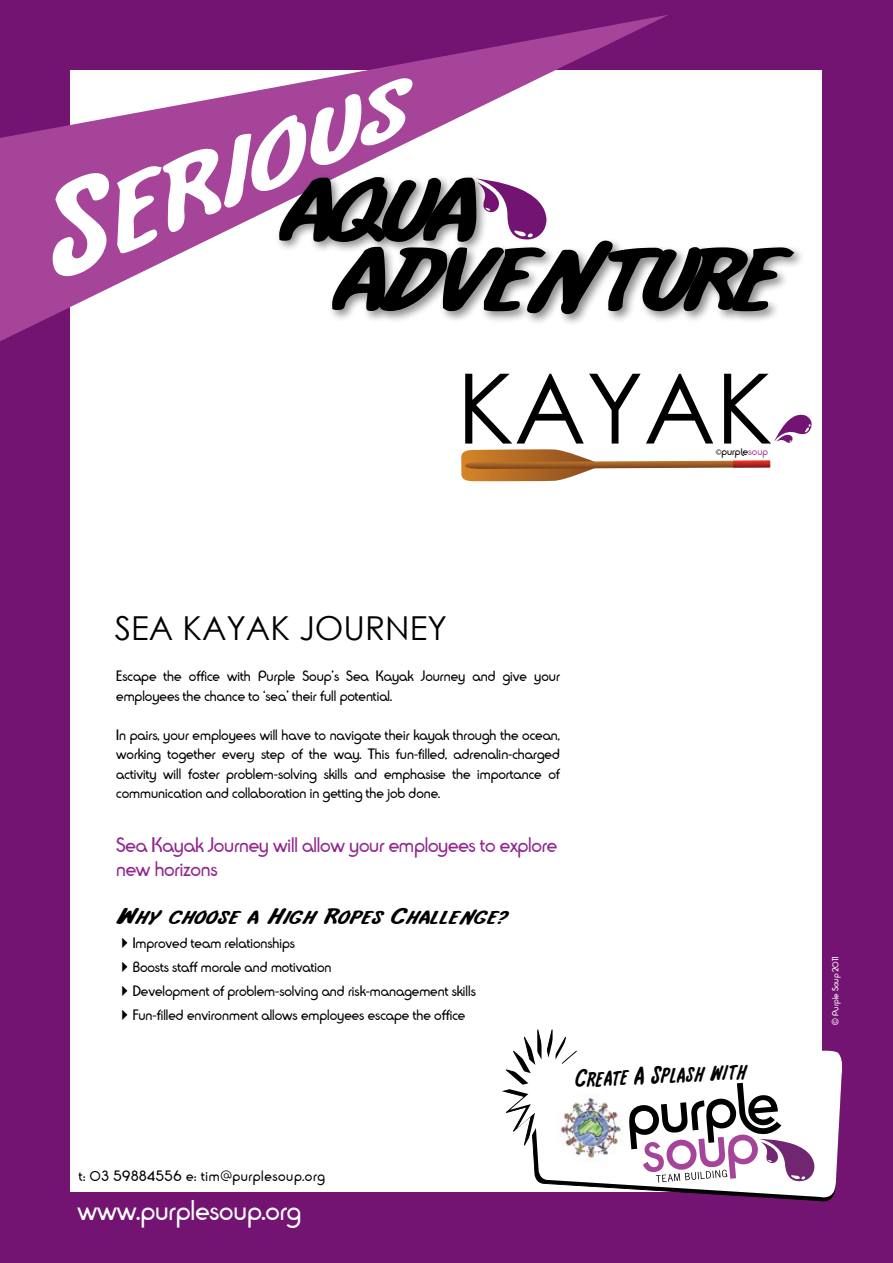
<style>
.page{position:relative;width:893px;height:1263px;background:#731472}
.page>*{position:absolute;margin:0;border:0;box-sizing:border-box;transform-origin:0 0}
.t1{font:133.2px "International Super Hero Exp";color:#fff}
.t2{font:97.2px "Century Gothic";color:#000}
.t3{font:95.85px/69.3px "International Super Hero Exp";letter-spacing:-.075em;color:#000}
.t4{font:33px "Century Gothic";color:#000}
.t5{font:28.5px "Rondalo";color:#fff}
.t6{font:24.15px "International Super Hero";color:#000}
.t7{font:24px "International Super Hero Exp";color:#000}
.t8{font:21px/24px "Rondalo";letter-spacing:-.01em;color:#91278f}
.t9{font:15px/19.5px "Rondalo";color:#000}
.t10{font:15px "Rondalo";letter-spacing:.04em;color:#000}
.t11{font:10.8px "Rondalo";color:#000}
.t12{font:9px "Rondalo";color:#fff}
.s1{font-size:126.45px}
.s2{font-size:119.85px}
.s3{font-size:113.25px}
.s4{font-size:106.5px}
.s5{font-size:99.9px}
.s6{font-size:93.3px}
.s7{font-family:"Myriad Pro";font-size:8.7px}
.s8{color:#a54499}
.s9{font-family:"Arial"}
</style>
<div class="page">
<div style="left:71px;top:71px;width:751px;height:1121px;background:#fff"></div>
<svg style="left:0;top:15px;width:669px;height:326px"></svg>
<div style="left:275px;top:173px;width:530px;height:154px;background:#000;opacity:.45"></div>
<svg style="left:502px;top:1069px;width:340px;height:132px"></svg>
<svg style="left:508px;top:1028px;width:336px;height:171px"></svg>
<img style="left:556px;top:1094px;width:71px;height:69px">
<svg style="left:629px;top:1083px;width:186px;height:99px"></svg>
<svg style="left:461px;top:414px;width:351px;height:67px"></svg>
<h1 class="t1" style="left:20px;top:192px;width:393px;rotate:-23deg">S<span class="s1">e</span><span class="s2">r</span><span class="s3">i</span><span class="s4">o</span><span class="s5">u</span><span class="s6">s</span></h1>
<h3 class="t3" style="left:331px;top:177px;width:452px;text-indent:-53px">AQUA<br>ADVENTURE</h3>
<h2 class="t2" style="left:457px;top:340px;width:318px">KAYAK</h2>
<p class="t11" style="left:716px;top:445px;width:54px"><span class="s7">©</span>purp e<span class="s8">soup</span></p>
<h3 class="t4" style="left:115px;top:605px;width:334px">SEA KAYAK JOURNEY</h3>
<p class="t9" style="left:116px;top:667px;width:445px">Escape the office with Purple Soup’s Sea Kayak Journey and give your employees the chance to ‘sea’ their full potential.</p>
<p class="t9" style="left:116px;top:725px;width:445px;text-align:justify">In pairs, your employees will have to navigate their kayak through the ocean, working together every step of the way. This fun-filled, adrenalin-charged activity will foster problem-solving skills and emphasise the importance of communication and collaboration in getting the job done.</p>
<h3 class="t8" style="left:116px;top:834px;width:443px">Sea Kayak Journey will allow your employees to explore new horizons</h3>
<h3 class="t7" style="left:116px;top:906px;width:393px">Why choose a High Ropes Challenge?</h3>
<p class="t9" style="left:116px;top:934px;width:180px">✔Improved team relationships</p>
<p class="t9" style="left:116px;top:958px;width:217px">✔Boosts staff morale and motivation</p>
<p class="t9" style="left:116px;top:982px;width:361px">✔Development of problem-solving and risk-management skills</p>
<p class="t9" style="left:116px;top:1006px;width:351px">✔Fun-filled environment allows employees escape the office</p>
<h3 class="t6" style="left:575px;top:1068px;width:172px;rotate:-3deg">Create A Splash with</h3>
<p class="t10" style="left:79px;top:1167px;width:248px">t: 03 59884556 e: tim@purplesoup.org</p>
<h3 class="t5" style="left:78px;top:1194px;width:225px">www.purplesoup.org</h3>
<p class="t12" style="left:831px;top:1025px;width:70px;rotate:-90deg"><span class="s9">©</span> Purple Soup 2011</p>
</div>
